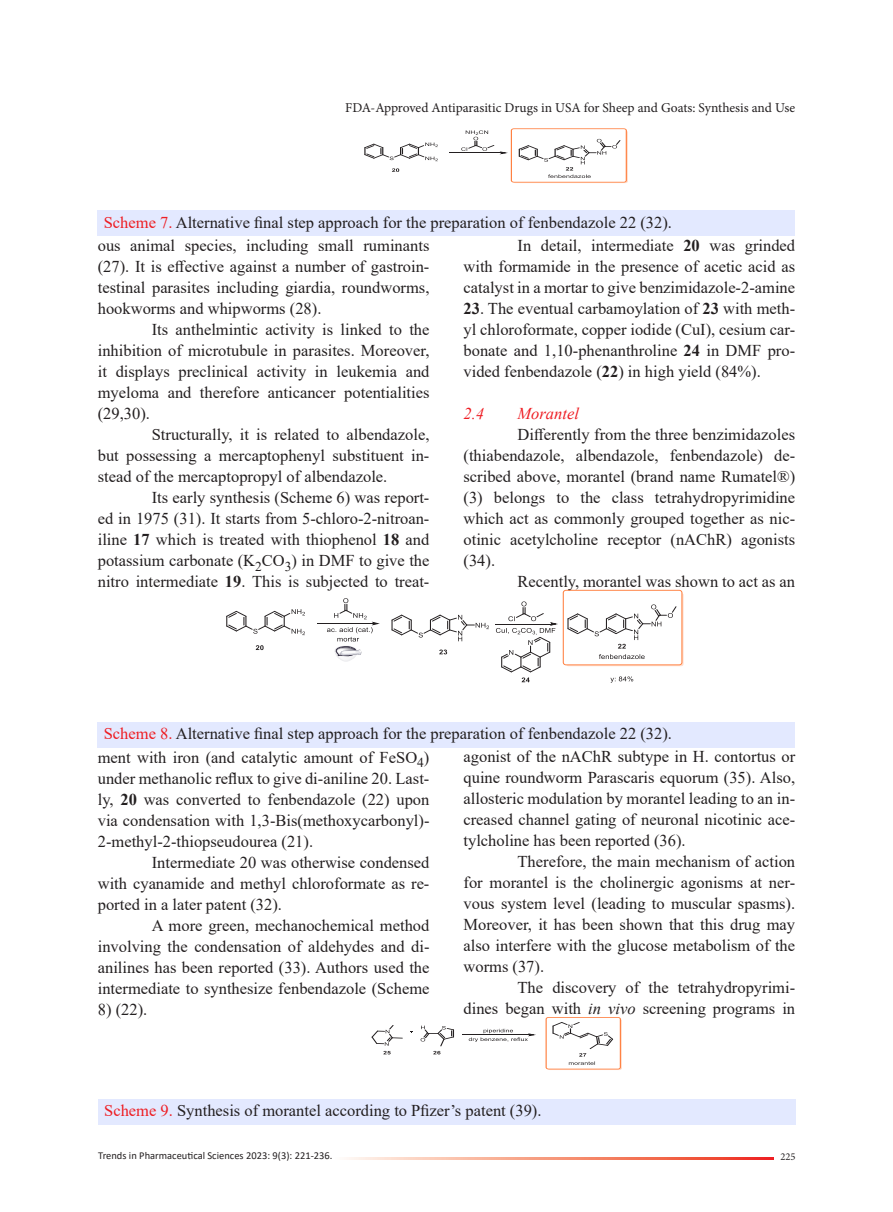
<style>
.page{position:relative;width:893px;height:1212px;background:#fff}
.page>*{position:absolute;margin:0;border:0;box-sizing:border-box;transform-origin:0 0}
.t1{font:16.5px/21px "Times New Roman";color:#231f20;text-align:justify}
.t2{font:italic 16.5px "Times New Roman";color:#ee1d23}
.t3{font:13.5px "Minion Pro";letter-spacing:-.005em;color:#231f20}
.t4{font:10.5px "Calibri";color:#231f20}
.t5{font:10.5px "Minion Pro";color:#231f20}
.s1{color:#ee1d23}
.s2{font-weight:700}
.s3{font-style:italic}
</style>
<div class="page">
<svg style="left:392px;top:168px;width:7px;height:4px"></svg>
<svg style="left:364px;top:143px;width:74px;height:18px"></svg>
<hr style="left:449px;top:153px;width:53px;height:1px;background:#231f20">
<svg style="left:501px;top:128px;width:127px;height:55px"></svg>
<svg style="left:461px;top:130px;width:33px;height:21px"></svg>
<div style="left:98px;top:210px;width:697px;height:26px;background:#e3e9ff"></div>
<div style="left:563px;top:590px;width:119px;height:75px;border:1px solid #ff8040;border-radius:3px"></div>
<svg style="left:256px;top:645px;width:8px;height:5px"></svg>
<svg style="left:226px;top:609px;width:79px;height:26px"></svg>
<svg style="left:566px;top:593px;width:118px;height:73px"></svg>
<hr style="left:317px;top:623px;width:57px;height:1px;background:#231f20">
<svg style="left:391px;top:614px;width:98px;height:27px"></svg>
<svg style="left:439px;top:649px;width:8px;height:5px"></svg>
<hr style="left:495px;top:624px;width:57px;height:1px;background:#231f20">
<svg style="left:496px;top:601px;width:60px;height:81px"></svg>
<svg style="left:610px;top:676px;width:23px;height:7px"></svg>
<svg style="left:327px;top:598px;width:51px;height:63px"></svg>
<div style="left:98px;top:722px;width:697px;height:25px;background:#e3e9ff"></div>
<hr style="left:463px;top:1035px;width:67px;height:1px;background:#231f20">
<svg style="left:372px;top:1025px;width:30px;height:29px"></svg>
<svg style="left:421px;top:1026px;width:33px;height:28px"></svg>
<svg style="left:469px;top:1029px;width:65px;height:13px"></svg>
<svg style="left:546px;top:1017px;width:76px;height:53px"></svg>
<div style="left:98px;top:1099px;width:698px;height:26px;background:#e3e9ff"></div>
<svg style="left:347px;top:1158px;width:427px;height:2px"></svg>
<p class="t3" style="left:345px;top:99px;width:451px">FDA-Approved Antiparasitic Drugs in USA for Sheep and Goats: Synthesis and Use</p>
<p class="t1" style="left:104px;top:211px;width:570px"><span class="s1">Scheme 7.</span> Alternative final step approach for the preparation of fenbendazole 22 (32).</p>
<p class="t1" style="left:98px;top:235px;width:333px">ous animal species, including small ruminants (27). It is effective against a number of gastroin&shy;testinal parasites including giardia, roundworms, hookworms and whipworms (28).</p>
<p class="t1" style="left:98px;top:319px;width:333px;text-indent:54px">Its anthelmintic activity is linked to the inhibition of microtubule in parasites. Moreover, it displays preclinical activity in leukemia and myeloma and therefore anticancer potentialities (29,30).</p>
<p class="t1" style="left:98px;top:424px;width:333px;text-indent:54px">Structurally, it is related to albendazole, but possessing a mercaptophenyl substituent in&shy;stead of the mercaptopropyl of albendazole.</p>
<p class="t1" style="left:98px;top:487px;width:333px;text-indent:54px">Its early synthesis (Scheme 6) was report&shy;ed in 1975 (31). It starts from 5-chloro-2-nitroan&shy;iline <span class="s2">17</span> which is treated with thiophenol <span class="s2">18</span> and potassium carbonate (K<sub>2</sub>CO<sub>3</sub>) in DMF to give the nitro intermediate <span class="s2">19</span>. This is subjected to treat-</p>
<p class="t1" style="left:463px;top:235px;width:333px;text-indent:54px">In detail, intermediate <span class="s2">20</span> was grinded with formamide in the presence of acetic acid as catalyst in a mortar to give benzimidazole-2-amine</p>
<p class="t1" style="left:463px;top:298px;width:333px"><span class="s2">23</span>. The eventual carbamoylation of <span class="s2">23</span> with meth&shy;yl chloroformate, copper iodide (CuI), cesium car&shy;bonate and 1,10-phenanthroline <span class="s2">24</span> in DMF pro&shy;vided fenbendazole (<span class="s2">22</span>) in high yield (84%).</p>
<p class="t2" style="left:463px;top:402px;width:22px">2.4</p>
<p class="t2" style="left:517px;top:402px;width:63px">Morantel</p>
<p class="t1" style="left:463px;top:424px;width:333px;text-indent:54px">Differently from the three benzimidazoles (thiabendazole, albendazole, fenbendazole) de&shy;scribed above, morantel (brand name Rumatel®) (3) belongs to the class tetrahydropyrimidine which act as commonly grouped together as nic&shy;otinic acetylcholine receptor (nAChR) agonists (34).</p>
<p class="t1" style="left:517px;top:571px;width:279px">Recently, morantel was shown to act as an</p>
<p class="t1" style="left:104px;top:723px;width:570px"><span class="s1">Scheme 8.</span> Alternative final step approach for the preparation of fenbendazole 22 (32).</p>
<p class="t1" style="left:98px;top:746px;width:333px">ment with iron (and catalytic amount of FeSO<sub>4</sub>) under methanolic reflux to give di-aniline 20. Last&shy;ly, <span class="s2">20</span> was converted to fenbendazole (22) upon via condensation with 1,3-Bis(methoxycarbonyl)- 2-methyl-2-thiopseudourea (21).</p>
<p class="t1" style="left:98px;top:851px;width:333px;text-indent:54px">Intermediate 20 was otherwise condensed with cyanamide and methyl chloroformate as re&shy;ported in a later patent (32).</p>
<p class="t1" style="left:98px;top:914px;width:333px;text-indent:54px">A more green, mechanochemical method involving the condensation of aldehydes and di&shy;anilines has been reported (33). Authors used the intermediate to synthesize fenbendazole (Scheme</p>
<p class="t1" style="left:98px;top:998px;width:51px">8) (22).</p>
<p class="t1" style="left:463px;top:746px;width:333px">agonist of the nAChR subtype in H. contortus or quine roundworm Parascaris equorum (35). Also, allosteric modulation by morantel leading to an in&shy;creased channel gating of neuronal nicotinic ace&shy;tylcholine has been reported (36).</p>
<p class="t1" style="left:463px;top:851px;width:333px;text-indent:54px">Therefore, the main mechanism of action for morantel is the cholinergic agonisms at ner&shy;vous system level (leading to muscular spasms).<br>Moreover, it has been shown that this drug may also interfere with the glucose metabolism of the worms (37).</p>
<p class="t1" style="left:463px;top:977px;width:333px;text-align:right">The discovery of the tetrahydropyrimi-<br>dines began with <span class="s3">in vivo</span> screening programs in</p>
<p class="t1" style="left:104px;top:1100px;width:439px"><span class="s1">Scheme 9.</span> Synthesis of morantel according to Pfizer’s patent (39).</p>
<p class="t4" style="left:98px;top:1148px;width:236px">Trends in Pharmaceutical Sciences 2023: 9(3): 221-236.</p>
<p class="t5" style="left:780px;top:1150px;width:17px">225</p>
</div>
